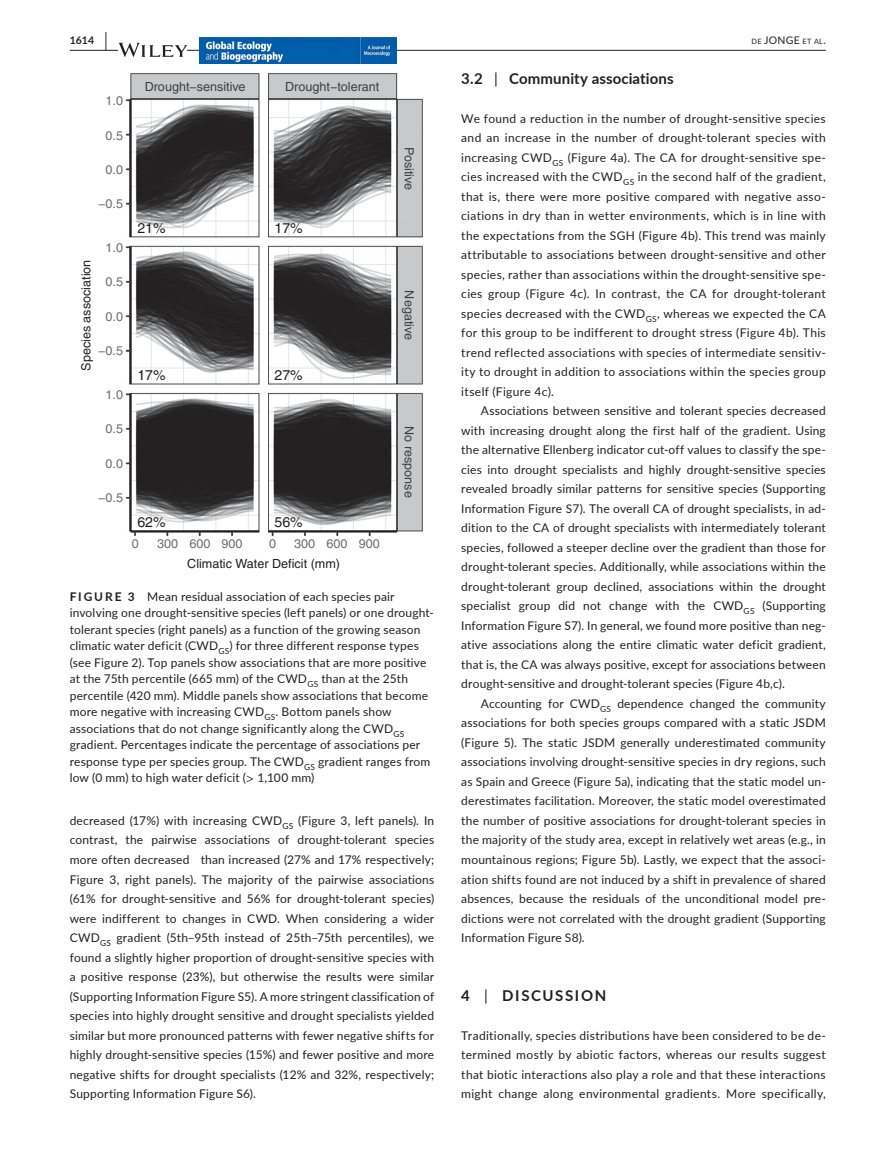
<style>
.page{position:relative;width:893px;height:1174px;background:#fff}
.page>*{position:absolute;margin:0;border:0;box-sizing:border-box;transform-origin:0 0}
.t1{font:700 15px "Lato";letter-spacing:.01em;color:#231f20}
.t2{font:700 15px "Lato";letter-spacing:.11em;color:#231f20}
.t3{font:14.1px "Helvetica";color:#231f20}
.t4{font:12.6px "Helvetica";color:#3f3f40}
.t5{font:12.6px "Helvetica";color:#6d6e71}
.t6{font:12.6px "Helvetica";color:#231f20}
.t7{font:12px/19.5px "Lato";letter-spacing:.015em;color:#231f20;text-align:justify}
.t8{font:700 10.5px "Lato";color:#231f20}
.t9{font:7.35px "Lato";color:#231f20}
.s1{font-size:19.5px}
.s2{font-size:10.5px}
.s3{font-weight:700}
.s4{font-family:"STIX"}
.s5{font-weight:400}
</style>
<div class="page">
<hr style="left:70px;top:50px;width:756px;height:1px;background:#231f20">
<svg style="left:119px;top:43px;width:68px;height:14px"></svg>
<img style="left:199px;top:37px;width:197px;height:26px">
<img style="left:125px;top:73px;width:298px;height:464px">
<p class="t8" style="left:70px;top:33px;width:39px">1614 <span class="s1">|</span></p>
<p class="t9" style="left:752px;top:36px;width:76px">DE <span class="s2">JONGE</span> ET AL<span class="s2">.</span></p>
<p class="t5" style="left:106px;top:93px;width:19px">1.0</p>
<p class="t5" style="left:106px;top:128px;width:19px">0.5</p>
<p class="t5" style="left:106px;top:162px;width:19px">0.0</p>
<p class="t5" style="left:98px;top:197px;width:26px">−0.5</p>
<p class="t5" style="left:106px;top:240px;width:19px">1.0</p>
<p class="t6" style="left:79px;top:371px;width:113px;rotate:-90deg">Species association</p>
<p class="t5" style="left:106px;top:274px;width:19px">0.5</p>
<p class="t5" style="left:106px;top:309px;width:19px">0.0</p>
<p class="t5" style="left:98px;top:343px;width:26px">−0.5</p>
<p class="t5" style="left:106px;top:387px;width:19px">1.0</p>
<p class="t5" style="left:106px;top:421px;width:19px">0.5</p>
<p class="t4" style="left:145px;top:79px;width:102px">Drought−sensitive</p>
<p class="t4" style="left:285px;top:79px;width:96px">Drought−tolerant</p>
<p class="t3" style="left:137px;top:220px;width:30px">21%</p>
<p class="t3" style="left:137px;top:367px;width:30px">17%</p>
<p class="t3" style="left:274px;top:220px;width:30px">17%</p>
<p class="t3" style="left:274px;top:367px;width:30px">27%</p>
<p class="t5" style="left:106px;top:456px;width:19px">0.0</p>
<p class="t5" style="left:98px;top:490px;width:26px">−0.5</p>
<p class="t3" style="left:137px;top:513px;width:30px">62%</p>
<p class="t3" style="left:274px;top:513px;width:30px">56%</p>
<p class="t5" style="left:132px;top:536px;width:9px">0</p>
<p class="t5" style="left:157px;top:536px;width:87px">300 600 900</p>
<p class="t5" style="left:269px;top:536px;width:9px">0</p>
<p class="t5" style="left:294px;top:536px;width:87px">300 600 900</p>
<p class="t6" style="left:187px;top:556px;width:154px">Climatic Water Deficit (mm)</p>
<p class="t4" style="left:416px;top:147px;width:45px;rotate:90deg">Positive</p>
<p class="t4" style="left:416px;top:290px;width:51px;rotate:90deg">Negative</p>
<p class="t4" style="left:416px;top:426px;width:73px;rotate:90deg">No response</p>
<p class="t7" style="left:70px;top:587px;width:366px;line-height:16.5px;text-align:left"><span class="s3">FIGURE 3</span> Mean residual association of each species pair involving one drought-sensitive species (left panels) or one drought&shy;tolerant species (right panels) as a function of the growing season climatic water deficit (CWD<sub>GS</sub>) for three different response types (see Figure 2). Top panels show associations that are more positive at the 75th percentile (665 mm) of the CWD<sub>GS</sub> than at the 25th percentile (420 mm). Middle panels show associations that become more negative with increasing CWD<sub>GS</sub>. Bottom panels show associations that do not change significantly along the CWD<sub>GS </sub>gradient. Percentages indicate the percentage of associations per response type per species group. The CWD<sub>GS</sub> gradient ranges from low (0 mm) to high water deficit (<span class="s4">&gt;</span> 1,100 mm)</p>
<p class="t7" style="left:70px;top:810px;width:366px">decreased (17%) with increasing CWD<sub>GS</sub> (Figure 3, left panels). In contrast, the pairwise associations of drought-tolerant species more often decreased than increased (27% and 17% respectively; Figure 3, right panels). The majority of the pairwise associations (61% for drought-sensitive and 56% for drought-tolerant species) were indifferent to changes in CWD. When considering a wider CWD<sub>GS</sub> gradient (5th–95th instead of 25th–75th percentiles), we found a slightly higher proportion of drought-sensitive species with a positive response (23%), but otherwise the results were similar (Supporting Information Figure S5). A more stringent classification of species into highly drought sensitive and drought specialists yielded similar but more pronounced patterns with fewer negative shifts for highly drought-sensitive species (15%) and fewer positive and more negative shifts for drought specialists (12% and 32%, respectively; Supporting Information Figure S6).</p>
<p class="t1" style="left:461px;top:67px;width:214px">3.2 <span class="s5">|</span> Community associations</p>
<p class="t7" style="left:461px;top:108px;width:366px">We found a reduction in the number of drought-sensitive species and an increase in the number of drought-tolerant species with increasing CWD<sub>GS</sub> (Figure 4a). The CA for drought-sensitive spe&shy;cies increased with the CWD<sub>GS</sub> in the second half of the gradient, that is, there were more positive compared with negative asso&shy;ciations in dry than in wetter environments, which is in line with the expectations from the SGH (Figure 4b). This trend was mainly attributable to associations between drought-sensitive and other species, rather than associations within the drought-sensitive spe&shy;cies group (Figure 4c). In contrast, the CA for drought-tolerant species decreased with the CWD<sub>GS</sub>, whereas we expected the CA for this group to be indifferent to drought stress (Figure 4b). This trend reflected associations with species of intermediate sensitiv&shy;ity to drought in addition to associations within the species group itself (Figure 4c).</p>
<p class="t7" style="left:461px;top:401px;width:366px;text-indent:20px">Associations between sensitive and tolerant species decreased with increasing drought along the first half of the gradient. Using the alternative Ellenberg indicator cut-off values to classify the spe&shy;cies into drought specialists and highly drought-sensitive species revealed broadly similar patterns for sensitive species (Supporting Information Figure S7). The overall CA of drought specialists, in ad&shy;dition to the CA of drought specialists with intermediately tolerant species, followed a steeper decline over the gradient than those for drought-tolerant species. Additionally, while associations within the drought-tolerant group declined, associations within the drought specialist group did not change with the CWD<sub>GS</sub> (Supporting Information Figure S7). In general, we found more positive than neg&shy;ative associations along the entire climatic water deficit gradient, that is, the CA was always positive, except for associations between drought-sensitive and drought-tolerant species (Figure 4b,c).</p>
<p class="t7" style="left:461px;top:693px;width:366px;text-indent:20px">Accounting for CWD<sub>GS</sub> dependence changed the community associations for both species groups compared with a static JSDM (Figure 5). The static JSDM generally underestimated community associations involving drought-sensitive species in dry regions, such as Spain and Greece (Figure 5a), indicating that the static model un&shy;derestimates facilitation. Moreover, the static model overestimated the number of positive associations for drought-tolerant species in the majority of the study area, except in relatively wet areas (e.g., in mountainous regions; Figure 5b). Lastly, we expect that the associ&shy;ation shifts found are not induced by a shift in prevalence of shared absences, because the residuals of the unconditional model pre&shy;dictions were not correlated with the drought gradient (Supporting Information Figure S8).</p>
<p class="t2" style="left:461px;top:984px;width:147px">4 <span class="s5">|</span> DISCUSSION</p>
<p class="t7" style="left:461px;top:1025px;width:366px">Traditionally, species distributions have been considered to be de&shy;termined mostly by abiotic factors, whereas our results suggest that biotic interactions also play a role and that these interactions might change along environmental gradients. More specifically,</p>
</div>
